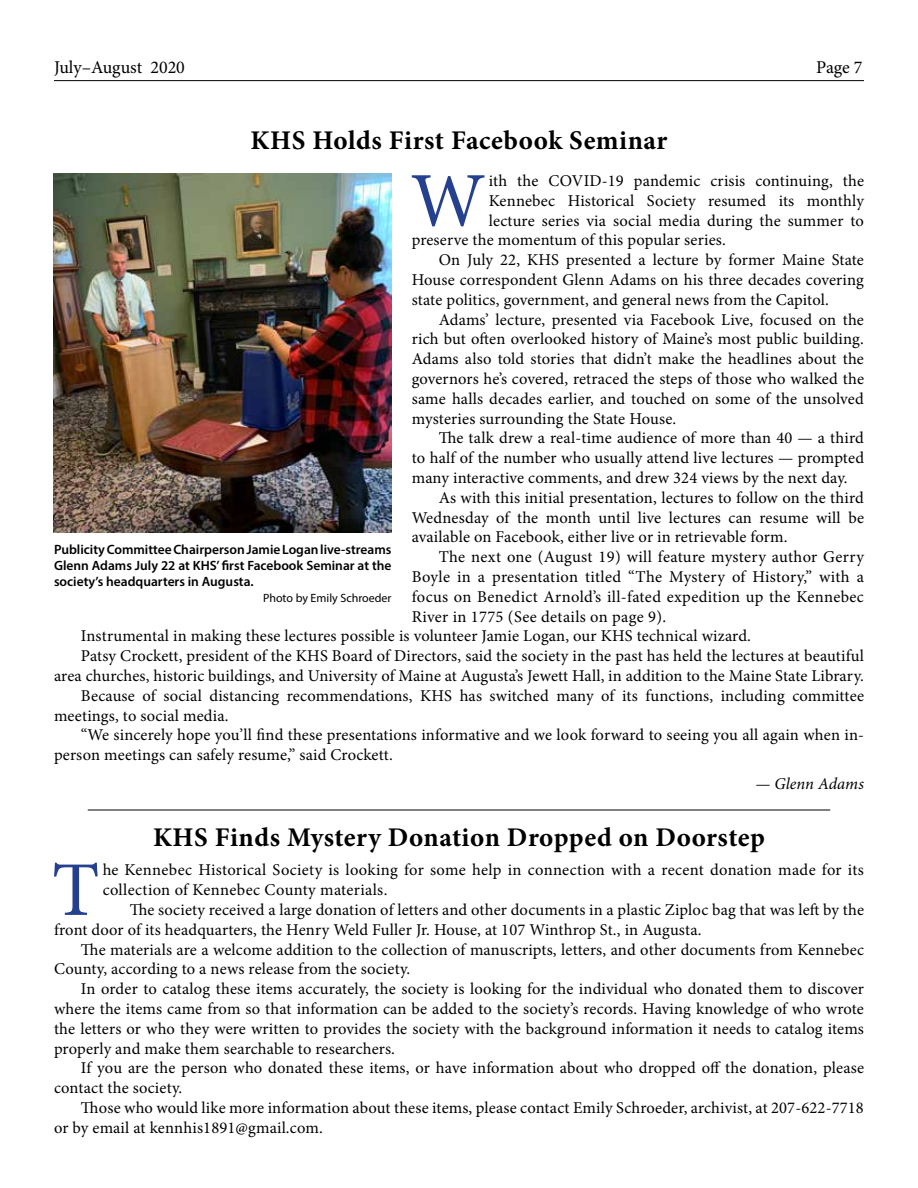
<style>
.page{position:relative;width:918px;height:1188px;background:#fff}
.page>*{position:absolute;margin:0;border:0;box-sizing:border-box;transform-origin:0 0}
.t1{font:77.4px "Minion Pro";color:#25408f}
.t2{font:700 27px "Minion Pro";letter-spacing:.02em;color:#000}
.t3{font:18px "Minion Pro";letter-spacing:-.005em;color:#000}
.t4{font:16.5px/19.8px "Minion Pro";letter-spacing:.01em;color:#000}
.t5{font:italic 16.5px "Minion Pro";letter-spacing:.005em;color:#000}
.t6{font:600 13.5px/16.2px "Myriad Pro";color:#000;text-align:justify}
.t7{font:12px "Myriad Pro";color:#000}
</style>
<div class="page">
<hr style="left:54px;top:80px;width:810px;height:1px;background:#000">
<img style="left:54px;top:173px;width:338px;height:360px">
<hr style="left:88px;top:810px;width:742px;height:1px;background:#000">
<p class="t3" style="left:54px;top:55px;width:132px">July–August 2020</p>
<p class="t3" style="left:816px;top:55px;width:48px">Page 7</p>
<h2 class="t2" style="left:251px;top:121px;width:418px">KHS Holds First Facebook Seminar</h2>
<h1 class="t1" style="left:411px;top:149px;width:77px">W</h1>
<p class="t4" style="left:489px;top:171px;width:377px">ith the COVID-19 pandemic crisis continuing, the</p>
<p class="t4" style="left:489px;top:191px;width:377px">Kennebec Historical Society resumed its monthly</p>
<p class="t4" style="left:489px;top:211px;width:377px">lecture series via social media during the summer to</p>
<p class="t4" style="left:412px;top:230px;width:316px">preserve the momentum of this popular series.</p>
<p class="t4" style="left:439px;top:250px;width:427px">On July 22, KHS presented a lecture by former Maine State</p>
<p class="t4" style="left:412px;top:270px;width:454px">House correspondent Glenn Adams on his three decades covering</p>
<p class="t4" style="left:412px;top:290px;width:419px">state politics, government, and general news from the Capitol.</p>
<p class="t4" style="left:439px;top:310px;width:427px">Adams’ lecture, presented via Facebook Live, focused on the</p>
<p class="t4" style="left:412px;top:329px;width:454px">rich but often overlooked history of Maine’s most public building.</p>
<p class="t4" style="left:412px;top:349px;width:454px">Adams also told stories that didn’t make the headlines about the</p>
<p class="t4" style="left:412px;top:369px;width:454px">governors he’s covered, retraced the steps of those who walked the</p>
<p class="t4" style="left:412px;top:389px;width:454px">same halls decades earlier, and touched on some of the unsolved</p>
<p class="t4" style="left:412px;top:409px;width:266px">mysteries surrounding the State House.</p>
<p class="t4" style="left:439px;top:428px;width:427px">The talk drew a real-time audience of more than 40 — a third</p>
<p class="t4" style="left:412px;top:448px;width:454px">to half of the number who usually attend live lectures — prompted</p>
<p class="t4" style="left:412px;top:468px;width:437px">many interactive comments, and drew 324 views by the next day.</p>
<p class="t4" style="left:439px;top:488px;width:427px">As with this initial presentation, lectures to follow on the third</p>
<p class="t4" style="left:412px;top:508px;width:454px">Wednesday of the month until live lectures can resume will be</p>
<p class="t4" style="left:412px;top:527px;width:378px">available on Facebook, either live or in retrievable form.</p>
<p class="t4" style="left:439px;top:547px;width:427px">The next one (August 19) will feature mystery author Gerry</p>
<p class="t4" style="left:412px;top:567px;width:454px">Boyle in a presentation titled “The Mystery of History,” with a</p>
<p class="t4" style="left:412px;top:587px;width:454px">focus on Benedict Arnold’s ill-fated expedition up the Kennebec</p>
<p class="t4" style="left:412px;top:607px;width:256px">River in 1775 (See details on page 9).</p>
<p class="t4" style="left:81px;top:626px;width:671px">Instrumental in making these lectures possible is volunteer Jamie Logan, our KHS technical wizard.</p>
<p class="t4" style="left:81px;top:646px;width:785px">Patsy Crockett, president of the KHS Board of Directors, said the society in the past has held the lectures at beautiful</p>
<p class="t4" style="left:54px;top:666px;width:811px">area churches, historic buildings, and University of Maine at Augusta’s Jewett Hall, in addition to the Maine State Library.</p>
<p class="t4" style="left:81px;top:686px;width:785px">Because of social distancing recommendations, KHS has switched many of its functions, including committee</p>
<p class="t4" style="left:54px;top:706px;width:176px">meetings, to social media.</p>
<p class="t4" style="left:81px;top:725px;width:785px">“We sincerely hope you’ll find these presentations informative and we look forward to seeing you all again when in-</p>
<p class="t4" style="left:54px;top:745px;width:340px">person meetings can safely resume,” said Crockett.</p>
<p class="t5" style="left:755px;top:772px;width:110px">— Glenn Adams</p>
<p class="t6" style="left:54px;top:541px;width:339px">Publicity Committee Chairperson Jamie Logan live-streams Glenn Adams July 22 at KHS’ first Facebook Seminar at the society’s headquarters in Augusta.</p>
<p class="t7" style="left:263px;top:591px;width:130px">Photo by Emily Schroeder</p>
<h2 class="t2" style="left:153px;top:818px;width:613px">KHS Finds Mystery Donation Dropped on Doorstep</h2>
<h1 class="t1" style="left:52px;top:838px;width:49px">T</h1>
<p class="t4" style="left:103px;top:860px;width:763px">he Kennebec Historical Society is looking for some help in connection with a recent donation made for its collection of Kennebec County materials.</p>
<p class="t4" style="left:54px;top:900px;width:812px;text-indent:76px">The society received a large donation of letters and other documents in a plastic Ziploc bag that was left by the front door of its headquarters, the Henry Weld Fuller Jr. House, at 107 Winthrop St., in Augusta.</p>
<p class="t4" style="left:54px;top:939px;width:812px;text-indent:27px">The materials are a welcome addition to the collection of manuscripts, letters, and other documents from Kennebec<br>County, according to a news release from the society.</p>
<p class="t4" style="left:54px;top:979px;width:812px;text-align:justify;text-indent:27px">In order to catalog these items accurately, the society is looking for the individual who donated them to discover where the items came from so that information can be added to the society’s records. Having knowledge of who wrote the letters or who they were written to provides the society with the background information it needs to catalog items properly and make them searchable to researchers.</p>
<p class="t4" style="left:54px;top:1058px;width:812px;text-indent:27px">If you are the person who donated these items, or have information about who dropped off the donation, please contact the society.</p>
<p class="t4" style="left:54px;top:1098px;width:811px;text-indent:27px">Those who would like more information about these items, please contact Emily Schroeder, archivist, at 207-622-7718 or by email at kennhis1891@gmail.com.</p>
</div>
